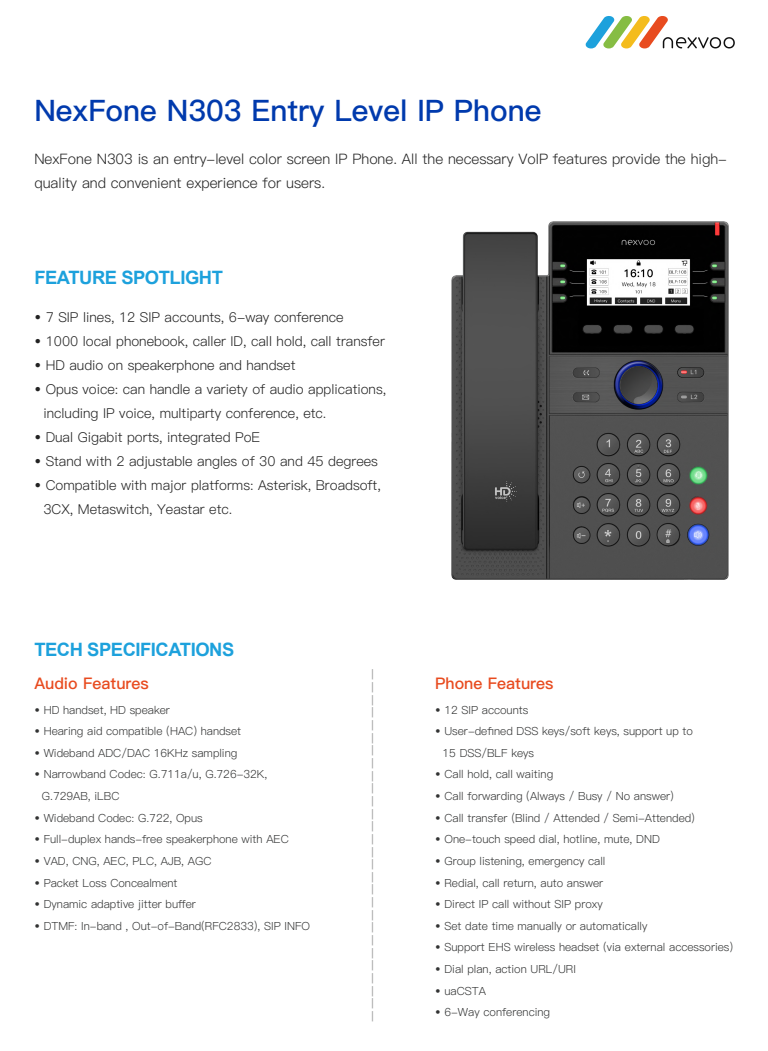
<style>
.page{position:relative;width:768px;height:1051px;background:#fff}
.page>*{position:absolute;margin:0;border:0;box-sizing:border-box;transform-origin:0 0}
.t1{font:29.6px "Ping Fang SC Bold";color:#003aad}
.t2{font:700 18.4px "Arial";letter-spacing:-.025em;color:#1da1dc}
.t3{font:16px "Ping Fang SC Bold";color:#e84b1f}
.t4{font:14.4px/24px "Ping Fang SC Regular";color:#222}
.t5{font:13.6px/24px "Ping Fang SC Regular";color:#222}
.t6{font:11.2px/21.6px "Ping Fang SC Regular";color:#323333}
.t7{font:11px/12.6px "Arial";color:#9fa0a0;text-align:justify}
</style>
<div class="page">
<svg style="left:585px;top:16px;width:150px;height:32px"></svg>
<img style="left:451px;top:221px;width:277px;height:358px">
<h1 class="t1" style="left:34px;top:92px;width:509px">NexFone N303 Entry Level IP Phone</h1>
<p class="t4" style="left:34px;top:146px;width:694px">NexFone N303 is an entry-level color screen IP Phone. All the necessary VoIP features provide the high&shy;quality and convenient experience for users.</p>
<h2 class="t2" style="left:34px;top:265px;width:190px">FEATURE SPOTLIGHT</h2>
<p class="t5" style="left:34px;top:305px;width:311px">• 7 SIP lines, 12 SIP accounts, 6-way conference</p>
<p class="t5" style="left:34px;top:329px;width:352px">• 1000 local phonebook, caller ID, call hold, call transfer</p>
<p class="t5" style="left:34px;top:353px;width:263px">• HD audio on speakerphone and handset</p>
<p class="t5" style="left:43px;top:377px;width:344px;text-indent:-9px">• Opus voice: can handle a variety of audio applications, including IP voice, multiparty conference, etc.</p>
<p class="t5" style="left:34px;top:425px;width:227px">• Dual Gigabit ports, integrated PoE</p>
<p class="t5" style="left:34px;top:449px;width:345px">• Stand with 2 adjustable angles of 30 and 45 degrees</p>
<p class="t5" style="left:43px;top:473px;width:339px;text-indent:-9px">• Compatible with major platforms: Asterisk, Broadsoft,<br>3CX, Metaswitch, Yeastar etc.</p>
<h2 class="t2" style="left:34px;top:637px;width:201px">TECH SPECIFICATIONS</h2>
<h3 class="t3" style="left:34px;top:673px;width:116px">Audio Features</h3>
<p class="t6" style="left:34px;top:698px;width:137px">• HD handset, HD speaker</p>
<p class="t6" style="left:34px;top:720px;width:208px">• Hearing aid compatible (HAC) handset</p>
<p class="t6" style="left:34px;top:741px;width:205px">• Wideband ADC/DAC 16KHz sampling</p>
<p class="t6" style="left:42px;top:763px;width:227px;text-indent:-7px">• Narrowband Codec: G.711a/u, G.726-32K,<br>G.729AB, iLBC</p>
<p class="t6" style="left:34px;top:806px;width:170px">• Wideband Codec: G.722, Opus</p>
<p class="t6" style="left:34px;top:828px;width:256px">• Full-duplex hands-free speakerphone with AEC</p>
<p class="t6" style="left:34px;top:849px;width:179px">• VAD, CNG, AEC, PLC, AJB, AGC</p>
<p class="t6" style="left:34px;top:871px;width:145px">• Packet Loss Concealment</p>
<p class="t6" style="left:34px;top:893px;width:163px">• Dynamic adaptive jitter buffer</p>
<p class="t6" style="left:34px;top:914px;width:277px">• DTMF: In-band , Out-of-Band(RFC2833), SIP INFO</p>
<p class="t7" style="left:371px;top:667px;width:4px">| | | | | | | | | | | | | | | | | | | | | | | | | | | |</p>
<h3 class="t3" style="left:435px;top:673px;width:120px">Phone Features</h3>
<p class="t6" style="left:435px;top:698px;width:95px">• 12 SIP accounts</p>
<p class="t6" style="left:443px;top:720px;width:252px;text-indent:-7px">• User-defined DSS keys/soft keys, support up to<br>15 DSS/BLF keys</p>
<p class="t6" style="left:435px;top:763px;width:120px">• Call hold, call waiting</p>
<p class="t6" style="left:435px;top:785px;width:240px">• Call forwarding (Always / Busy / No answer)</p>
<p class="t6" style="left:435px;top:806px;width:261px">• Call transfer (Blind / Attended / Semi-Attended)</p>
<p class="t6" style="left:435px;top:828px;width:226px">• One-touch speed dial, hotline, mute, DND</p>
<p class="t6" style="left:435px;top:849px;width:172px">• Group listening, emergency call</p>
<p class="t6" style="left:435px;top:871px;width:170px">• Redial, call return, auto answer</p>
<p class="t6" style="left:435px;top:893px;width:169px">• Direct IP call without SIP proxy</p>
<p class="t6" style="left:435px;top:914px;width:214px">• Set date time manually or automatically</p>
<p class="t6" style="left:435px;top:936px;width:300px">• Support EHS wireless headset (via external accessories)</p>
<p class="t6" style="left:435px;top:957px;width:142px">• Dial plan, action URL/URI</p>
<p class="t6" style="left:435px;top:979px;width:52px">• uaCSTA</p>
<p class="t6" style="left:435px;top:1001px;width:116px">• 6-Way conferencing</p>
</div>
